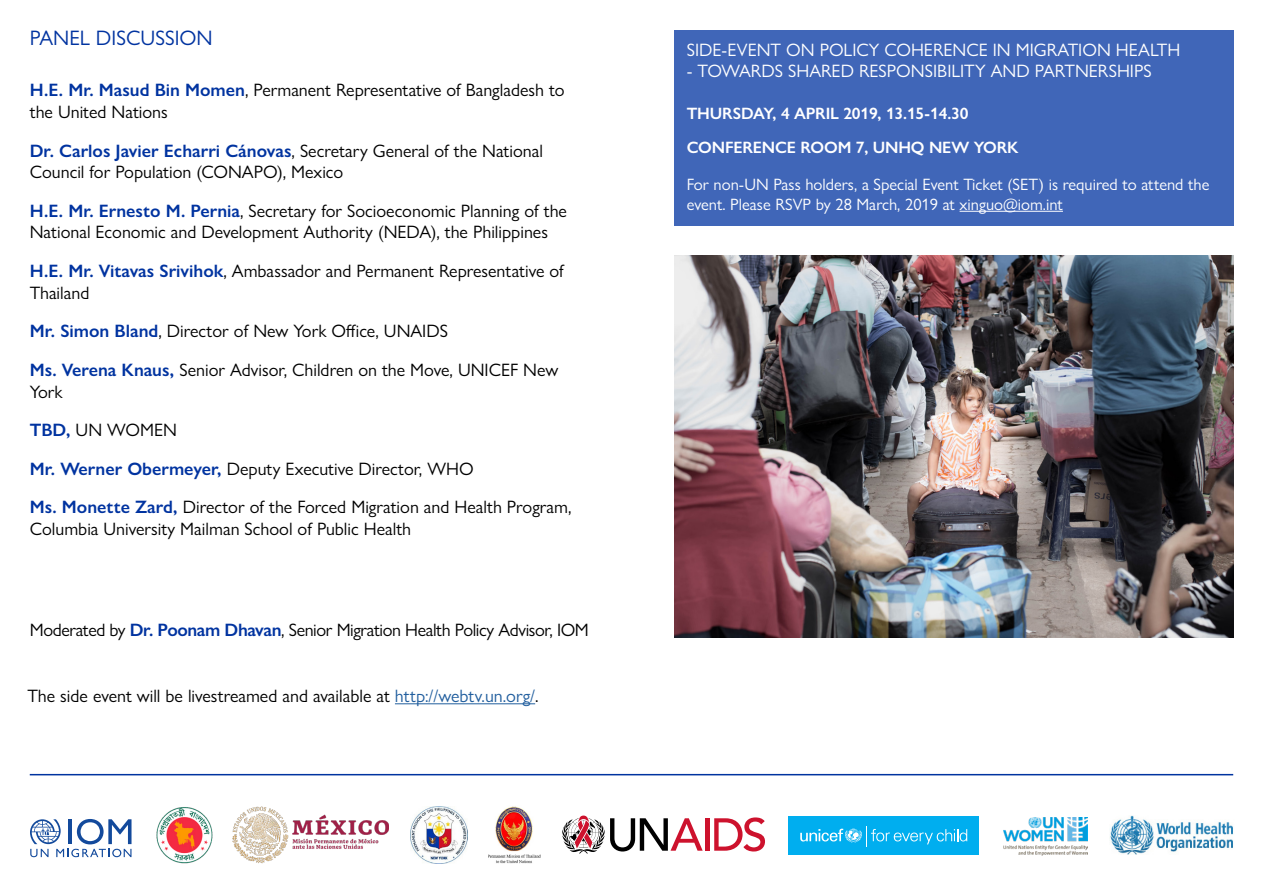
<style>
.page{position:relative;width:1263px;height:893px;background:#fff}
.page>*{position:absolute;margin:0;border:0;box-sizing:border-box;transform-origin:0 0}
.t1{font:21px "Gill Sans Nova";color:#0033a0}
.t2{font:18px/21.6px "Gill Sans Nova";color:#000}
.t3{font:18px "Gill Sans Nova";color:#fff}
.t4{font:18px "Gill Sans Nova";letter-spacing:-.02em;color:#000}
.t5{font:16.5px/19.8px "Gill Sans Nova";color:#fff}
.t6{font:600 16.5px/33.8px "Gill Sans Nova";letter-spacing:-.01em;color:#fff}
.s1{font-weight:600;color:#0033a0}
.s2{color:#215e9e}
</style>
<div class="page">
<hr style="left:30px;top:774px;width:1203px;height:1px;background:#0033a0">
<img style="left:488px;top:806px;width:52px;height:57px">
<svg style="left:30px;top:819px;width:102px;height:38px"></svg>
<div style="left:674px;top:30px;width:559px;height:195px;background:#4066b8"></div>
<hr style="left:959px;top:211px;width:104px;height:1px;background:#fff">
<div style="left:705px;top:818px;width:5px;height:33px;background:#cd122d"></div>
<svg style="left:714px;top:817px;width:51px;height:34px"></svg>
<svg style="left:562px;top:816px;width:141px;height:37px"></svg>
<div style="left:788px;top:816px;width:191px;height:38px;background:#00aeef"></div>
<svg style="left:800px;top:826px;width:167px;height:20px"></svg>
<img style="left:1004px;top:817px;width:83px;height:39px">
<img style="left:1110px;top:816px;width:123px;height:38px">
<img style="left:410px;top:807px;width:57px;height:56px">
<img style="left:156px;top:807px;width:57px;height:56px">
<img style="left:674px;top:255px;width:559px;height:382px">
<img style="left:233px;top:806px;width:156px;height:57px">
<hr style="left:395px;top:703px;width:140px;height:1px;background:#215e9e">
<p class="t1" style="left:30px;top:25px;width:184px">PANEL DISCUSSION</p>
<p class="t2" style="left:30px;top:79px;width:536px"><span class="s1">H.E. Mr. Masud Bin Momen</span>, Permanent Representative of Bangladesh to the United Nations</p>
<p class="t2" style="left:30px;top:140px;width:515px"><span class="s1">Dr. Carlos Javier Echarri Cánovas</span>, Secretary General of the National<br>Council for Population (CONAPO), Mexico</p>
<p class="t2" style="left:30px;top:200px;width:539px"><span class="s1">H.E. Mr. Ernesto M. Pernia</span>, Secretary for Socioeconomic Planning of the<br>National Economic and Development Authority (NEDA), the Philippines</p>
<p class="t2" style="left:30px;top:260px;width:536px"><span class="s1">H.E. Mr. Vitavas Srivihok</span>, Ambassador and Permanent Representative of<br>Thailand</p>
<p class="t2" style="left:30px;top:312px;width:530px;line-height:38.5px"><span class="s1">Mr. Simon Bland</span>, Director of New York Office, UNAIDS<br><span class="s1">Ms. Verena Knaus,</span> Senior Advisor, Children on the Move, UNICEF New</p>
<p class="t2" style="left:30px;top:372px;width:543px;line-height:38.5px">York<br><span class="s1">TBD,</span> UN WOMEN<br><span class="s1">Mr. Werner Obermeyer,</span> Deputy Executive Director, WHO<br><span class="s1">Ms. Monette Zard,</span> Director of the Forced Migration and Health Program,</p>
<p class="t2" style="left:30px;top:518px;width:383px">Columbia University Mailman School of Public Health</p>
<p class="t4" style="left:30px;top:619px;width:561px">Moderated by <span class="s1">Dr. Poonam Dhavan</span>, Senior Migration Health Policy Advisor, IOM</p>
<p class="t2" style="left:28px;top:685px;width:512px">The side event will be livestreamed and available at <span class="s2">http://webtv.un.org/</span>.</p>
<p class="t3" style="left:687px;top:39px;width:495px">SIDE-EVENT ON POLICY COHERENCE IN MIGRATION HEALTH</p>
<p class="t3" style="left:687px;top:60px;width:466px">- TOWARDS SHARED RESPONSIBILITY AND PARTNERSHIPS</p>
<p class="t6" style="left:687px;top:97px;width:333px">THURSDAY, 4 APRIL 2019, 13.15-14.30<br>CONFERENCE ROOM 7, UNHQ NEW YORK</p>
<p class="t5" style="left:687px;top:174px;width:524px">For non-UN Pass holders, a Special Event Ticket (SET) is required to attend the event. Please RSVP by 28 March, 2019 at xinguo@iom.int</p>
</div>
